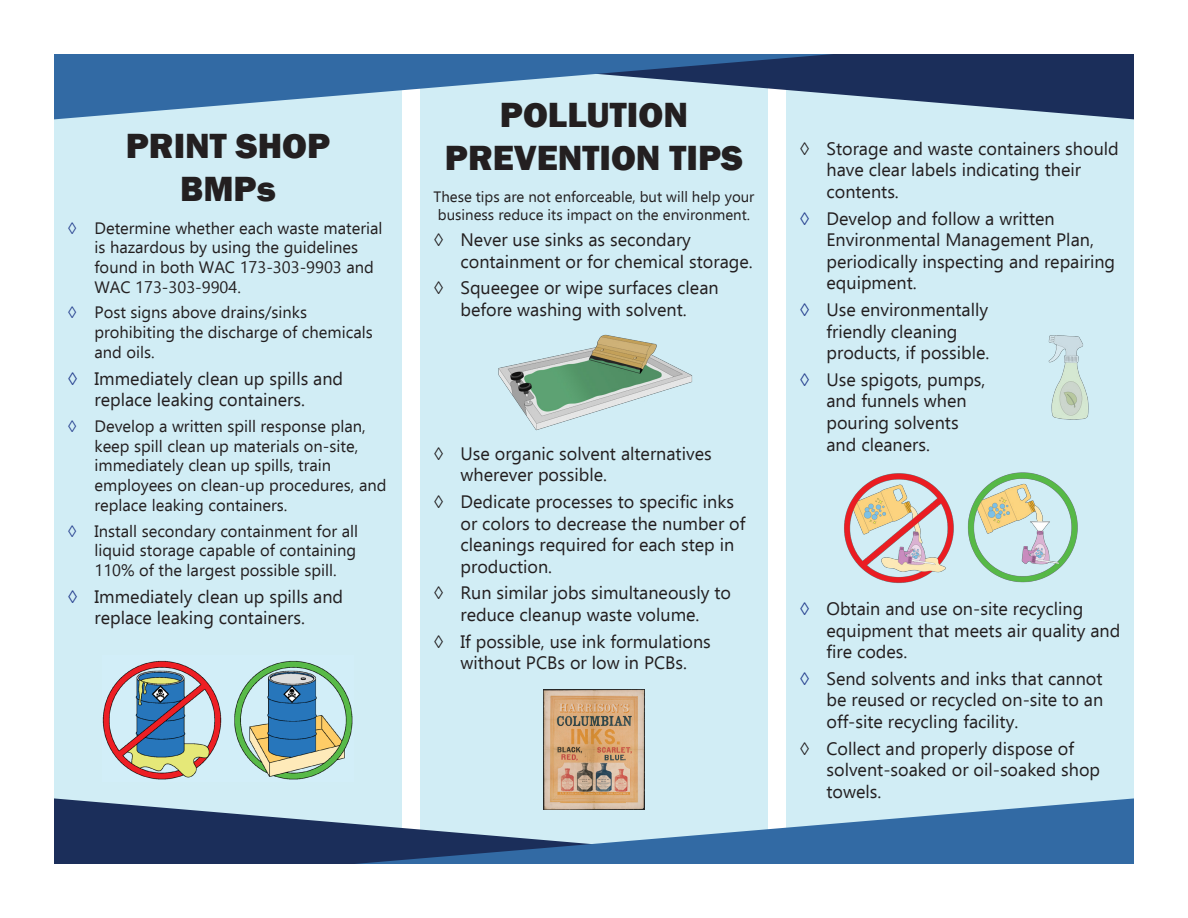
<style>
.page{position:relative;width:1188px;height:918px;background:#fff}
.page>*{position:absolute;margin:0;border:0;box-sizing:border-box;transform-origin:0 0}
.t1{font:800 36px/43.2px "Franklin Gothic";color:#231f20;text-align:center}
.t2{font:18px/21.6px "Ebrima";color:#231f20}
.t3{font:16.5px/19.8px "Ebrima";color:#231f20}
.t4{font:15px/18px "Ebrima";color:#231f20}
.s1{color:#253f8e}
</style>
<div class="page">
<div style="left:786px;top:55px;width:348px;height:808px;background:#d1edf5"></div>
<img style="left:1048px;top:335px;width:41px;height:85px">
<img style="left:844px;top:472px;width:234px;height:111px">
<div style="left:420px;top:54px;width:348px;height:810px;background:#d1edf5"></div>
<img style="left:498px;top:334px;width:195px;height:97px">
<img style="left:544px;top:689px;width:100px;height:109px">
<div style="left:54px;top:54px;width:348px;height:810px;background:#d1edf5"></div>
<img style="left:102px;top:661px;width:251px;height:119px">
<svg style="left:54px;top:798px;width:300px;height:66px;fill:#1b2e5a"></svg>
<svg style="left:354px;top:798px;width:780px;height:66px;fill:#326aa4"></svg>
<svg style="left:834px;top:54px;width:300px;height:65px;fill:#1b2e5a"></svg>
<svg style="left:54px;top:54px;width:780px;height:65px;fill:#326aa4"></svg>
<h1 class="t1" style="left:126px;top:124px;width:206px">PRINT SHOP<br>BMPs</h1>
<p class="t3" style="left:94px;top:217px;width:290px;text-indent:-27px"><span class="s1">◊</span> Determine whether each waste material is hazardous by using the guidelines found in both WAC 173-303-9903 and<br>WAC 173-303-9904.</p>
<p class="t3" style="left:94px;top:302px;width:280px;text-indent:-27px"><span class="s1">◊</span> Post signs above drains/sinks prohibiting the discharge of chemicals and oils.</p>
<p class="t2" style="left:94px;top:367px;width:250px;text-indent:-27px"><span class="s1">◊</span> Immediately clean up spills and replace leaking containers.</p>
<p class="t3" style="left:94px;top:416px;width:293px;text-indent:-27px"><span class="s1">◊</span> Develop a written spill response plan, keep spill clean up materials on-site, immediately clean up spills, train employees on clean-up procedures, and replace leaking containers.</p>
<p class="t3" style="left:94px;top:520px;width:265px;text-align:justify;text-indent:-27px"><span class="s1">◊</span> Install secondary containment for all liquid storage capable of containing 110% of the largest possible spill.</p>
<p class="t2" style="left:94px;top:585px;width:250px;text-indent:-27px"><span class="s1">◊</span> Immediately clean up spills and replace leaking containers.</p>
<h1 class="t1" style="left:445px;top:93px;width:300px">POLLUTION<br>PREVENTION TIPS</h1>
<p class="t4" style="left:434px;top:187px;width:323px">These tips are not enforceable, but will help your business reduce its impact on the environment.</p>
<p class="t2" style="left:460px;top:228px;width:294px;text-indent:-27px">◊ Never use sinks as secondary containment or for chemical storage.</p>
<p class="t2" style="left:434px;top:277px;width:287px;text-align:center">◊ Squeegee or wipe surfaces clean before washing with solvent.</p>
<p class="t2" style="left:460px;top:442px;width:253px;text-indent:-27px">◊ Use organic solvent alternatives wherever possible.</p>
<p class="t2" style="left:460px;top:490px;width:286px;text-indent:-27px">◊ Dedicate processes to specific inks or colors to decrease the number of cleanings required for each step in production.</p>
<p class="t2" style="left:434px;top:582px;width:299px;text-align:center">◊ Run similar jobs simultaneously to reduce cleanup waste volume.</p>
<p class="t2" style="left:434px;top:630px;width:279px;text-align:center">◊ If possible, use ink formulations without PCBs or low in PCBs.</p>
<p class="t2" style="left:826px;top:137px;width:294px;text-indent:-27px">◊ Storage and waste containers should have clear labels indicating their contents.</p>
<p class="t2" style="left:826px;top:207px;width:290px;text-indent:-27px"><span class="s1">◊</span> Develop and follow a written<br>Environmental Management Plan, periodically inspecting and repairing equipment.</p>
<p class="t2" style="left:826px;top:298px;width:165px;text-indent:-27px"><span class="s1">◊</span> Use environmentally friendly cleaning products, if possible.</p>
<p class="t2" style="left:826px;top:368px;width:161px;text-indent:-27px"><span class="s1">◊</span> Use spigots, pumps, and funnels when pouring solvents and cleaners.</p>
<p class="t2" style="left:826px;top:597px;width:295px;text-indent:-27px"><span class="s1">◊</span> Obtain and use on-site recycling equipment that meets air quality and fire codes.</p>
<p class="t2" style="left:826px;top:667px;width:278px;text-align:justify;text-indent:-27px"><span class="s1">◊</span> Send solvents and inks that cannot be reused or recycled on-site to an off-site recycling facility.</p>
<p class="t2" style="left:826px;top:737px;width:275px;text-indent:-27px">◊ Collect and properly dispose of solvent-soaked or oil-soaked shop towels.</p>
</div>
